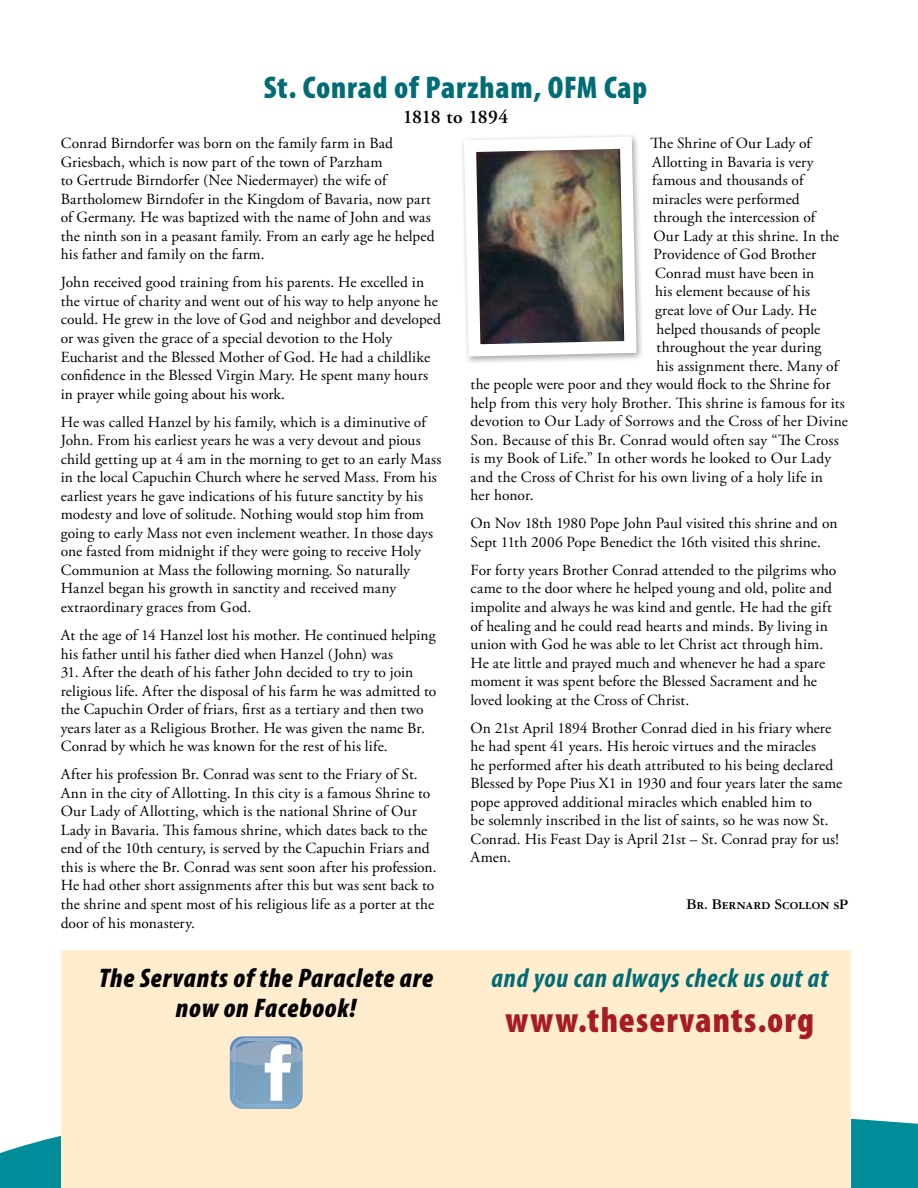
<style>
.page{position:relative;width:918px;height:1188px;background:#fff}
.page>*{position:absolute;margin:0;border:0;box-sizing:border-box;transform-origin:0 0}
.t1{font:900 condensed 36px "Myriad Pro";letter-spacing:.03em;color:#a71c20}
.t2{font:900 condensed 31.5px "Myriad Pro";letter-spacing:.025em;color:#006c76}
.t3{font:italic 900 condensed 27px/30px "Myriad Pro";letter-spacing:.03em;color:#000;text-align:center}
.t4{font:italic 700 condensed 27px "Myriad Pro";letter-spacing:.03em;color:#006c76}
.t5{font:600 19.5px "Adobe Garamond Pro";letter-spacing:-.03em;color:#000}
.t6{font:15.45px/18.6px "Adobe Garamond Pro";letter-spacing:.005em;color:#000}
.t7{font:15.45px "Garamond Three Bold SC";letter-spacing:-.01em;color:#000}
</style>
<div class="page">
<svg style="left:0;top:1100px;width:918px;height:88px;fill:#008c99"></svg>
<svg style="left:462px;top:135px;width:180px;height:228px"></svg>
<div style="left:61px;top:951px;width:789px;height:237px;background:#ffedce"></div>
<svg style="left:230px;top:1036px;width:73px;height:73px;background:#99b4cb"></svg>
<h2 class="t2" style="left:264px;top:67px;width:385px">St. Conrad of Parzham, OFM Cap</h2>
<p class="t5" style="left:403px;top:106px;width:107px">1818 to 1894</p>
<p class="t6" style="left:61px;top:134px;width:375px">Conrad Birndorfer was born on the family farm in Bad Griesbach, which is now part of the town of Parzham<br>to Gertrude Birndorfer (Nee Niedermayer) the wife of Bartholomew Birndofer in the Kingdom of Bavaria, now part of Germany. He was baptized with the name of John and was the ninth son in a peasant family. From an early age he helped his father and family on the farm.</p>
<p class="t6" style="left:61px;top:274px;width:382px">John received good training from his parents. He excelled in the virtue of charity and went out of his way to help anyone he could. He grew in the love of God and neighbor and developed or was given the grace of a special devotion to the Holy Eucharist and the Blessed Mother of God. He had a childlike confidence in the Blessed Virgin Mary. He spent many hours in prayer while going about his work.</p>
<p class="t6" style="left:61px;top:413px;width:382px">He was called Hanzel by his family, which is a diminutive of John. From his earliest years he was a very devout and pious child getting up at 4 am in the morning to get to an early Mass in the local Capuchin Church where he served Mass. From his earliest years he gave indications of his future sanctity by his modesty and love of solitude. Nothing would stop him from going to early Mass not even inclement weather. In those days one fasted from midnight if they were going to receive Holy Communion at Mass the following morning. So naturally Hanzel began his growth in sanctity and received many extraordinary graces from God.</p>
<p class="t6" style="left:61px;top:626px;width:377px">At the age of 14 Hanzel lost his mother. He continued helping his father until his father died when Hanzel (John) was</p>
<p class="t6" style="left:61px;top:663px;width:377px">31. After the death of his father John decided to try to join religious life. After the disposal of his farm he was admitted to the Capuchin Order of friars, first as a tertiary and then two years later as a Religious Brother. He was given the name Br.<br>Conrad by which he was known for the rest of his life.</p>
<p class="t6" style="left:61px;top:766px;width:377px">After his profession Br. Conrad was sent to the Friary of St.<br>Ann in the city of Allotting. In this city is a famous Shrine to Our Lady of Allotting, which is the national Shrine of Our Lady in Bavaria. This famous shrine, which dates back to the end of the 10th century, is served by the Capuchin Friars and this is where the Br. Conrad was sent soon after his profession.<br>He had other short assignments after this but was sent back to the shrine and spent most of his religious life as a porter at the door of his monastery.</p>
<p class="t6" style="left:651px;top:134px;width:162px">The Shrine of Our Lady of</p>
<p class="t6" style="left:652px;top:153px;width:163px">Allotting in Bavaria is very</p>
<p class="t6" style="left:652px;top:172px;width:153px">famous and thousands of</p>
<p class="t6" style="left:652px;top:190px;width:149px">miracles were performed</p>
<p class="t6" style="left:654px;top:209px;width:163px">through the intercession of</p>
<p class="t6" style="left:654px;top:227px;width:187px">Our Lady at this shrine. In the</p>
<p class="t6" style="left:654px;top:246px;width:164px">Providence of God Brother</p>
<p class="t6" style="left:655px;top:264px;width:161px">Conrad must have been in</p>
<p class="t6" style="left:655px;top:283px;width:157px">his element because of his</p>
<p class="t6" style="left:655px;top:301px;width:163px">great love of Our Lady. He</p>
<p class="t6" style="left:657px;top:320px;width:165px">helped thousands of people</p>
<p class="t6" style="left:657px;top:338px;width:166px">throughout the year during</p>
<p class="t6" style="left:657px;top:357px;width:183px">his assignment there. Many of</p>
<p class="t6" style="left:471px;top:376px;width:361px">the people were poor and they would flock to the Shrine for</p>
<p class="t6" style="left:471px;top:394px;width:376px">help from this very holy Brother. This shrine is famous for its</p>
<p class="t6" style="left:471px;top:413px;width:379px">devotion to Our Lady of Sorrows and the Cross of her Divine</p>
<p class="t6" style="left:471px;top:431px;width:370px">Son. Because of this Br. Conrad would often say “The Cross</p>
<p class="t6" style="left:471px;top:450px;width:362px">is my Book of Life.” In other words he looked to Our Lady</p>
<p class="t6" style="left:471px;top:468px;width:354px">and the Cross of Christ for his own living of a holy life in</p>
<p class="t6" style="left:471px;top:487px;width:65px">her honor.</p>
<p class="t6" style="left:471px;top:515px;width:368px">On Nov 18th 1980 Pope John Paul visited this shrine and on<br>Sept 11th 2006 Pope Benedict the 16th visited this shrine.</p>
<p class="t6" style="left:471px;top:561px;width:367px">For forty years Brother Conrad attended to the pilgrims who came to the door where he helped young and old, polite and impolite and always he was kind and gentle. He had the gift of healing and he could read hearts and minds. By living in union with God he was able to let Christ act through him.<br>He ate little and prayed much and whenever he had a spare moment it was spent before the Blessed Sacrament and he loved looking at the Cross of Christ.</p>
<p class="t6" style="left:471px;top:719px;width:373px">On 21st April 1894 Brother Conrad died in his friary where he had spent 41 years. His heroic virtues and the miracles<br>he performed after his death attributed to his being declared Blessed by Pope Pius X1 in 1930 and four years later the same pope approved additional miracles which enabled him to<br>be solemnly inscribed in the list of saints, so he was now St.<br>Conrad. His Feast Day is April 21st – St. Conrad pray for us!<br>Amen.</p>
<p class="t7" style="left:686px;top:896px;width:164px">Br. Bernard Scollon sP</p>
<h3 class="t3" style="left:99px;top:962px;width:335px">The Servants of the Paraclete are now on Facebook!</h3>
<h3 class="t4" style="left:492px;top:961px;width:338px">and you can always check us out at</h3>
<h1 class="t1" style="left:506px;top:997px;width:310px">www.theservants.org</h1>
</div>
